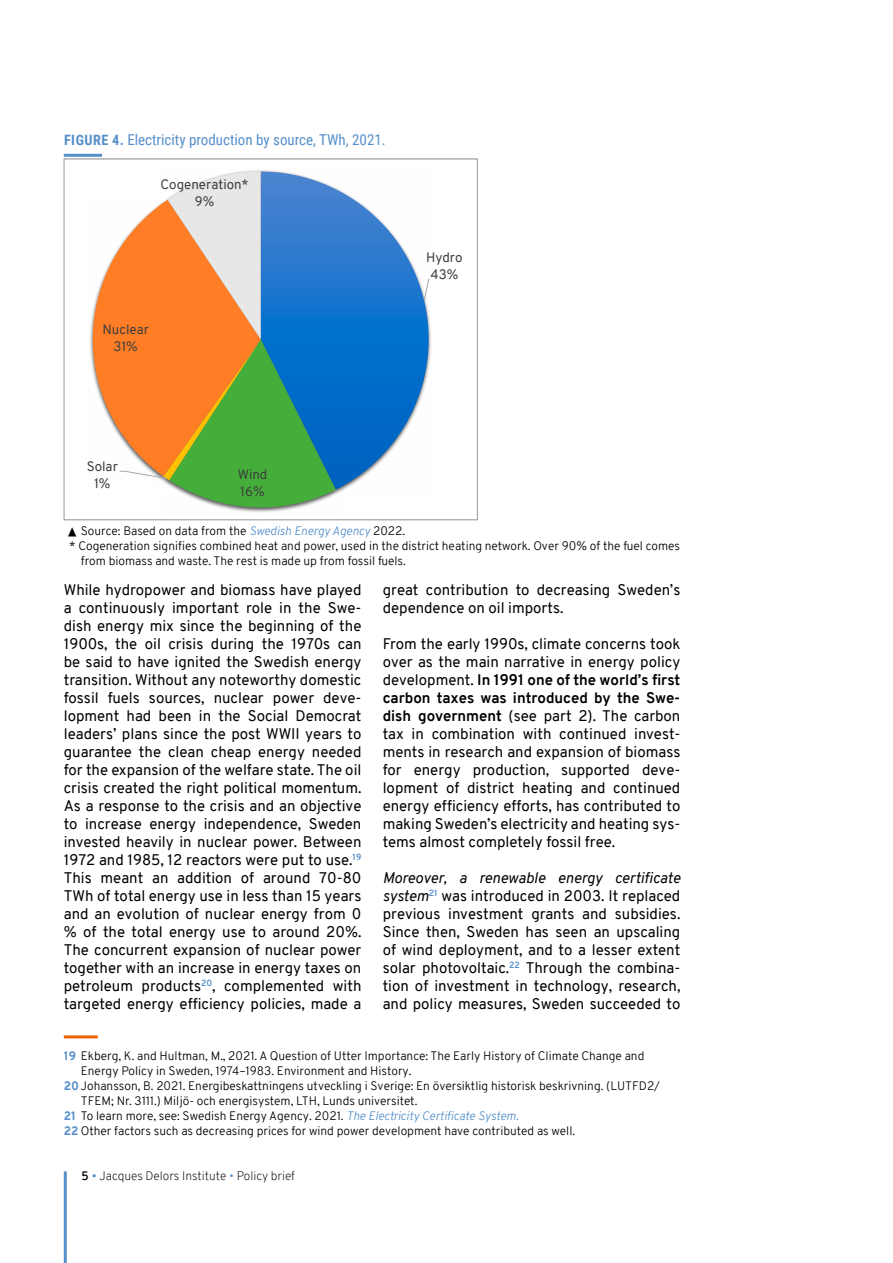
<style>
.page{position:relative;width:893px;height:1263px;background:#fff}
.page>*{position:absolute;margin:0;border:0;box-sizing:border-box;transform-origin:0 0}
.t1{font:15px/18px "Overpass";color:#000;text-align:justify}
.t2{font:15px "Roboto Condensed";color:#5690cb}
.t3{font:13.35px/16.8px "Overpass";color:#3e3e3e;text-align:center}
.t4{font:300 12px "Overpass";color:#000}
.t5{font:200 12px "Overpass";color:#000}
.s1{font-weight:700;font-size:14.25px}
.s2{font-family:"DejaVu Serif Condensed";font-weight:400}
.s3{font-style:italic;color:#5690cb}
.s4{font-weight:700}
.s5{font-style:italic}
.s6{font-weight:800;color:#5690cb}
.s7{font-weight:600}
.s8{font-weight:300;color:#5690cb}
.s9{color:#5690cb}
</style>
<div class="page">
<hr style="left:64px;top:1171px;width:3px;height:92px;background:#5690cb">
<hr style="left:64px;top:154px;width:38px;height:3px;background:#5690cb">
<hr style="left:64px;top:1035px;width:34px;height:3px;background:#eb6104">
<svg style="left:90px;top:170px;width:341px;height:342px"></svg>
<div style="left:64px;top:159px;width:414px;height:361px;border:1px solid #9c9d9d"></div>
<p class="t2" style="left:64px;top:129px;width:323px"><span class="s1">FIGURE 4.</span> Electricity production by source, TWh, 2021.</p>
<p class="t3" style="left:161px;top:176px;width:90px">Cogeneration*<br>9%</p>
<p class="t3" style="left:102px;top:321px;width:48px">Nuclear<br>31%</p>
<p class="t3" style="left:87px;top:458px;width:33px">Solar<br>1%</p>
<p class="t3" style="left:238px;top:466px;width:31px;text-align:left">Wind<br>16%</p>
<p class="t3" style="left:426px;top:249px;width:38px">Hydro<br>43%</p>
<p class="t4" style="left:68px;top:523px;width:339px"><span class="s2">▲</span> Source: Based on data from the <span class="s3">Swedish Energy Agency</span> 2022.</p>
<p class="t4" style="left:69px;top:538px;width:612px">* Cogeneration signifies combined heat and power, used in the district heating network. Over 90% of the fuel comes</p>
<p class="t4" style="left:81px;top:553px;width:327px">from biomass and waste. The rest is made up from fossil fuels.</p>
<p class="t1" style="left:64px;top:581px;width:299px">While hydropower and biomass have played a continuously important role in the Swe&shy;dish energy mix since the beginning of the 1900s, the oil crisis during the 1970s can be said to have ignited the Swedish energy transition. Without any noteworthy domestic fossil fuels sources, nuclear power deve&shy;lopment had been in the Social Democrat leaders’ plans since the post WWII years to guarantee the clean cheap energy needed for the expansion of the welfare state. The oil crisis created the right political momentum.<br>As a response to the crisis and an objective to increase energy independence, Sweden invested heavily in nuclear power. Between 1972 and 1985, 12 reactors were put to use.<sup>19<br></sup>This meant an addition of around 70-80<br>TWh of total energy use in less than 15 years and an evolution of nuclear energy from 0 % of the total energy use to around 20%.<br>The concurrent expansion of nuclear power together with an increase in energy taxes on petroleum products<sup>20</sup>, complemented with targeted energy efficiency policies, made a</p>
<p class="t1" style="left:383px;top:581px;width:299px">great contribution to decreasing Sweden’s dependence on oil imports.</p>
<p class="t1" style="left:383px;top:635px;width:299px">From the early 1990s, climate concerns took over as the main narrative in energy policy development. <span class="s4">In 1991 one of the world’s first carbon taxes was introduced by the Swe&shy;dish government</span> (see part 2). The carbon tax in combination with continued invest&shy;ments in research and expansion of biomass for energy production, supported deve&shy;lopment of district heating and continued energy efficiency efforts, has contributed to making Sweden’s electricity and heating sys&shy;tems almost completely fossil free.</p>
<p class="t1" style="left:383px;top:869px;width:299px"><span class="s5">Moreover, a renewable energy certificate system</span><sup>21</sup> was introduced in 2003. It replaced previous investment grants and subsidies.<br>Since then, Sweden has seen an upscaling of wind deployment, and to a lesser extent solar photovoltaic.<sup>22</sup> Through the combina&shy;tion of investment in technology, research, and policy measures, Sweden succeeded to</p>
<p class="t4" style="left:64px;top:1048px;width:582px"><span class="s6">19</span> Ekberg, K. and Hultman, M., 2021. A Question of Utter Importance: The Early History of Climate Change and</p>
<p class="t4" style="left:81px;top:1063px;width:332px">Energy Policy in Sweden, 1974–1983. Environment and History.</p>
<p class="t4" style="left:64px;top:1078px;width:598px"><span class="s6">20</span>Johansson, B. 2021. Energibeskattningens utveckling i Sverige: En översiktlig historisk beskrivning. (LUTFD2/</p>
<p class="t4" style="left:81px;top:1093px;width:338px">TFEM; Nr. 3111.) Miljö- och energisystem, LTH, Lunds universitet.</p>
<p class="t4" style="left:64px;top:1108px;width:457px"><span class="s6">21</span> To learn more, see: Swedish Energy Agency. 2021. <span class="s3">The Electricity Certificate System.</span></p>
<p class="t4" style="left:64px;top:1123px;width:513px"><span class="s6">22</span> Other factors such as decreasing prices for wind power development have contributed as well.</p>
<p class="t5" style="left:82px;top:1168px;width:215px"><span class="s7">5</span> <span class="s8">•</span> Jacques Delors Institute <span class="s9">•</span> Policy brief</p>
</div>
